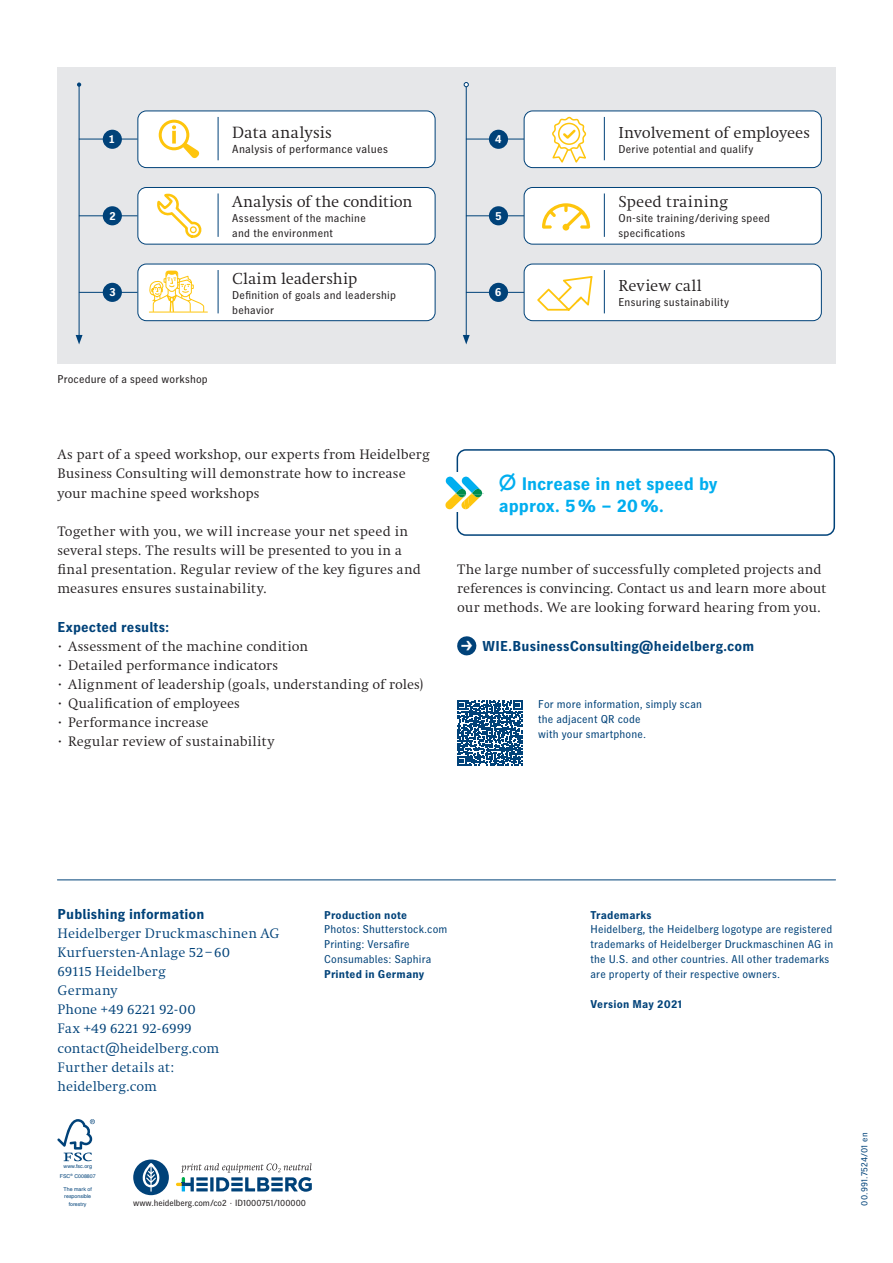
<style>
.page{position:relative;width:893px;height:1263px;background:#fff}
.page>*{position:absolute;margin:0;border:0;box-sizing:border-box;transform-origin:0 0}
.t1{font:700 18px/21.3px "Heidelberg Gothic Ml";color:#00aeef}
.t2{font:16.95px "Heidelberg Antiqua ML";letter-spacing:.005em;color:#231f20}
.t3{font:16.5px "Heidelberg Antiqua ML";color:#231f20}
.t4{font:14.25px/19.2px "Heidelberg Antiqua ML";letter-spacing:.01em;color:#231f20}
.t5{font:14.25px/19.2px "Heidelberg Antiqua ML";letter-spacing:.005em;color:#004279}
.t6{font:700 14.25px "Heidelberg Gothic Ml";letter-spacing:.01em;color:#004279}
.t7{font:11.55px "Heidelberg Gothic Ml";letter-spacing:.025em;color:#231f20}
.t8{font:11.25px/14.9px "Heidelberg Gothic Ml";letter-spacing:.015em;color:#004279}
.t9{font:11.25px/14.9px "Heidelberg Gothic Ml";letter-spacing:.025em;color:#231f20}
.t10{font:700 11.25px "Heidelberg Gothic Ml";letter-spacing:.02em;color:#004279}
.t11{font:700 11.25px "Heidelberg Gothic Ml";color:#fff}
.t12{font:9px "Heidelberg Gothic Ml";letter-spacing:.03em;color:#004279}
.t13{font:8.85px "Heidelberg Gothic Ml";color:#231f20}
.t14{font:5.25px/7.5px "Helvetica LT";color:#004279;text-align:center}
.s1{font-size:7.5px}
.s2{font-weight:400;font-size:24.3px;color:#fff}
</style>
<div class="page">
<svg style="left:133px;top:1159px;width:36px;height:36px"></svg>
<svg style="left:176px;top:1163px;width:136px;height:29px"></svg>
<svg style="left:57px;top:1119px;width:38px;height:42px"></svg>
<div style="left:57px;top:67px;width:779px;height:297px;background:#e6e7e9"></div>
<hr style="left:79px;top:139px;width:59px;height:1px;background:#004279">
<div style="left:103px;top:130px;width:19px;height:19px;background:#004279;border-radius:50%"></div>
<hr style="left:79px;top:215px;width:59px;height:1px;background:#004279">
<div style="left:103px;top:206px;width:19px;height:19px;background:#004279;border-radius:50%"></div>
<hr style="left:79px;top:292px;width:59px;height:1px;background:#004279">
<div style="left:103px;top:283px;width:19px;height:19px;background:#004279;border-radius:50%"></div>
<hr style="left:466px;top:215px;width:59px;height:1px;background:#004279">
<hr style="left:466px;top:292px;width:59px;height:1px;background:#004279">
<hr style="left:466px;top:139px;width:59px;height:1px;background:#004279">
<div style="left:489px;top:206px;width:19px;height:19px;background:#004279;border-radius:50%"></div>
<div style="left:489px;top:130px;width:19px;height:19px;background:#004279;border-radius:50%"></div>
<div style="left:489px;top:283px;width:19px;height:19px;background:#004279;border-radius:50%"></div>
<hr style="left:79px;top:84px;width:1px;height:253px;background:#004279">
<svg style="left:76px;top:335px;width:7px;height:9px"></svg>
<svg style="left:77px;top:82px;width:4px;height:5px"></svg>
<hr style="left:466px;top:84px;width:1px;height:253px;background:#004279">
<svg style="left:463px;top:335px;width:7px;height:9px"></svg>
<svg style="left:464px;top:82px;width:5px;height:5px"></svg>
<hr style="left:57px;top:880px;width:779px;height:1px;background:#004279">
<svg style="left:461px;top:636px;width:16px;height:19px"></svg>
<div style="left:457px;top:449px;width:378px;height:87px;border:2px solid #004279;border-radius:9px"></div>
<svg style="left:445px;top:472px;width:39px;height:40px"></svg>
<div style="left:138px;top:111px;width:297px;height:57px;background:#fff;border-radius:9px"></div>
<div style="left:137px;top:111px;width:298px;height:57px;border:1px solid #004279;border-radius:9px"></div>
<hr style="left:218px;top:117px;width:1px;height:43px;background:#004279">
<div style="left:524px;top:111px;width:297px;height:57px;background:#fff;border-radius:9px"></div>
<div style="left:524px;top:111px;width:298px;height:57px;border:1px solid #004279;border-radius:9px"></div>
<hr style="left:604px;top:117px;width:1px;height:43px;background:#004279">
<div style="left:138px;top:187px;width:297px;height:57px;background:#fff;border-radius:9px"></div>
<div style="left:137px;top:187px;width:298px;height:57px;border:1px solid #004279;border-radius:9px"></div>
<hr style="left:218px;top:193px;width:1px;height:44px;background:#004279">
<div style="left:138px;top:264px;width:297px;height:57px;background:#fff;border-radius:9px"></div>
<div style="left:137px;top:264px;width:298px;height:57px;border:1px solid #004279;border-radius:9px"></div>
<hr style="left:218px;top:270px;width:1px;height:43px;background:#004279">
<div style="left:524px;top:264px;width:297px;height:57px;background:#fff;border-radius:9px"></div>
<div style="left:524px;top:264px;width:298px;height:57px;border:1px solid #004279;border-radius:9px"></div>
<hr style="left:604px;top:270px;width:1px;height:43px;background:#004279">
<div style="left:524px;top:187px;width:297px;height:57px;background:#fff;border-radius:9px"></div>
<div style="left:524px;top:187px;width:298px;height:57px;border:1px solid #004279;border-radius:9px"></div>
<hr style="left:604px;top:193px;width:1px;height:44px;background:#004279">
<svg style="left:457px;top:700px;width:65px;height:65px"></svg>
<svg style="left:149px;top:270px;width:55px;height:52px"></svg>
<hr style="left:149px;top:312px;width:58px;height:1px;background:#fec50d">
<svg style="left:157px;top:194px;width:45px;height:44px"></svg>
<svg style="left:182px;top:143px;width:17px;height:15px"></svg>
<svg style="left:172px;top:131px;width:4px;height:13px"></svg>
<svg style="left:172px;top:125px;width:4px;height:4px"></svg>
<div style="left:159px;top:120px;width:30px;height:30px;border:3px solid #fec50d;border-radius:50%"></div>
<svg style="left:552px;top:117px;width:34px;height:46px"></svg>
<svg style="left:542px;top:203px;width:48px;height:28px"></svg>
<svg style="left:537px;top:276px;width:55px;height:35px"></svg>
<p class="t11" style="left:109px;top:133px;width:8px">1</p>
<p class="t2" style="left:232px;top:123px;width:101px">Data analysis</p>
<p class="t7" style="left:232px;top:143px;width:157px">Analysis of performance values</p>
<p class="t11" style="left:495px;top:133px;width:8px">4</p>
<p class="t3" style="left:618px;top:124px;width:193px">Involvement of employees</p>
<p class="t9" style="left:618px;top:142px;width:136px">Derive potential and qualify</p>
<p class="t11" style="left:109px;top:210px;width:8px">2</p>
<p class="t11" style="left:109px;top:286px;width:8px">3</p>
<p class="t3" style="left:232px;top:193px;width:182px">Analysis of the condition</p>
<p class="t9" style="left:232px;top:211px;width:135px">Assessment of the machine and the environment</p>
<p class="t3" style="left:232px;top:269px;width:127px">Claim leadership</p>
<p class="t9" style="left:232px;top:288px;width:165px">Definition of goals and leadership behavior</p>
<p class="t11" style="left:495px;top:210px;width:8px">5</p>
<p class="t11" style="left:495px;top:286px;width:8px">6</p>
<p class="t3" style="left:618px;top:193px;width:111px">Speed training</p>
<p class="t9" style="left:618px;top:211px;width:153px">On-site training/deriving speed specifications</p>
<p class="t3" style="left:618px;top:277px;width:85px">Review call</p>
<p class="t9" style="left:618px;top:295px;width:112px">Ensuring sustainability</p>
<p class="t9" style="left:57px;top:372px;width:152px">Procedure of a speed workshop</p>
<p class="t4" style="left:57px;top:445px;width:374px">As part of a speed workshop, our experts from Heidelberg<br>Business Consulting will demonstrate how to increase your machine speed workshops</p>
<p class="t4" style="left:57px;top:522px;width:365px">Together with you, we will increase your net speed in several steps. The results will be presented to you in a final presentation. Regular review of the key figures and measures ensures sustainability.</p>
<p class="t6" style="left:57px;top:619px;width:114px">Expected results:</p>
<p class="t4" style="left:57px;top:636px;width:252px"><span class="s1">•</span> Assessment of the machine condition</p>
<p class="t4" style="left:57px;top:656px;width:222px"><span class="s1">•</span> Detailed performance indicators</p>
<p class="t4" style="left:57px;top:675px;width:367px"><span class="s1">•</span> Alignment of leadership (goals, understanding of roles)</p>
<p class="t4" style="left:57px;top:694px;width:184px"><span class="s1">•</span> Qualification of employees</p>
<p class="t4" style="left:57px;top:713px;width:153px"><span class="s1">•</span> Performance increase</p>
<p class="t4" style="left:57px;top:732px;width:218px"><span class="s1">•</span> Regular review of sustainability</p>
<p class="t1" style="left:499px;top:474px;width:220px">∅ Increase in net speed by approx. 5 % – 20 %.</p>
<p class="t4" style="left:457px;top:560px;width:371px">The large number of successfully completed projects and references is convincing. Contact us and learn more about our methods. We are looking forward hearing from you.</p>
<p class="t6" style="left:464px;top:638px;width:291px"><span class="s2">›</span> WIE.BusinessConsulting@heidelberg.com</p>
<p class="t8" style="left:538px;top:697px;width:165px">For more information, simply scan the adjacent QR code<br>with your smartphone.</p>
<p class="t6" style="left:58px;top:906px;width:148px">Publishing information</p>
<p class="t5" style="left:58px;top:923px;width:223px">Heidelberger Druckmaschinen AG<br>Kurfuersten-Anlage 52 – 60<br>69115 Heidelberg<br>Germany<br>Phone +49 6221 92-00<br>Fax +49 6221 92-6999 contact@heidelberg.com<br>Further details at:<br>heidelberg.com</p>
<p class="t10" style="left:324px;top:908px;width:85px">Production note</p>
<p class="t8" style="left:324px;top:922px;width:125px">Photos: Shutterstock.com<br>Printing: Versafire<br>Consumables: Saphira</p>
<p class="t10" style="left:324px;top:968px;width:102px">Printed in Germany</p>
<p class="t14" style="left:60px;top:1161px;width:37px;line-height:9.8px">www.fsc.org<br>FSC<sup>®</sup> C008807</p>
<p class="t14" style="left:64px;top:1185px;width:30px">The mark of responsible forestry</p>
<p class="t13" style="left:133px;top:1197px;width:174px">www.heidelberg.com/co2 · ID1000751/100000</p>
<p class="t10" style="left:591px;top:908px;width:63px">Trademarks</p>
<p class="t8" style="left:591px;top:922px;width:244px">Heidelberg, the Heidelberg logotype are registered trademarks of Heidelberger Druckmaschinen AG in the U.S. and other countries. All other trademarks are property of their respective owners.</p>
<p class="t10" style="left:591px;top:998px;width:93px">Version May 2021</p>
<p class="t12" style="left:859px;top:1205px;width:74px;rotate:-90deg">00.991.7524/01 en</p>
</div>
